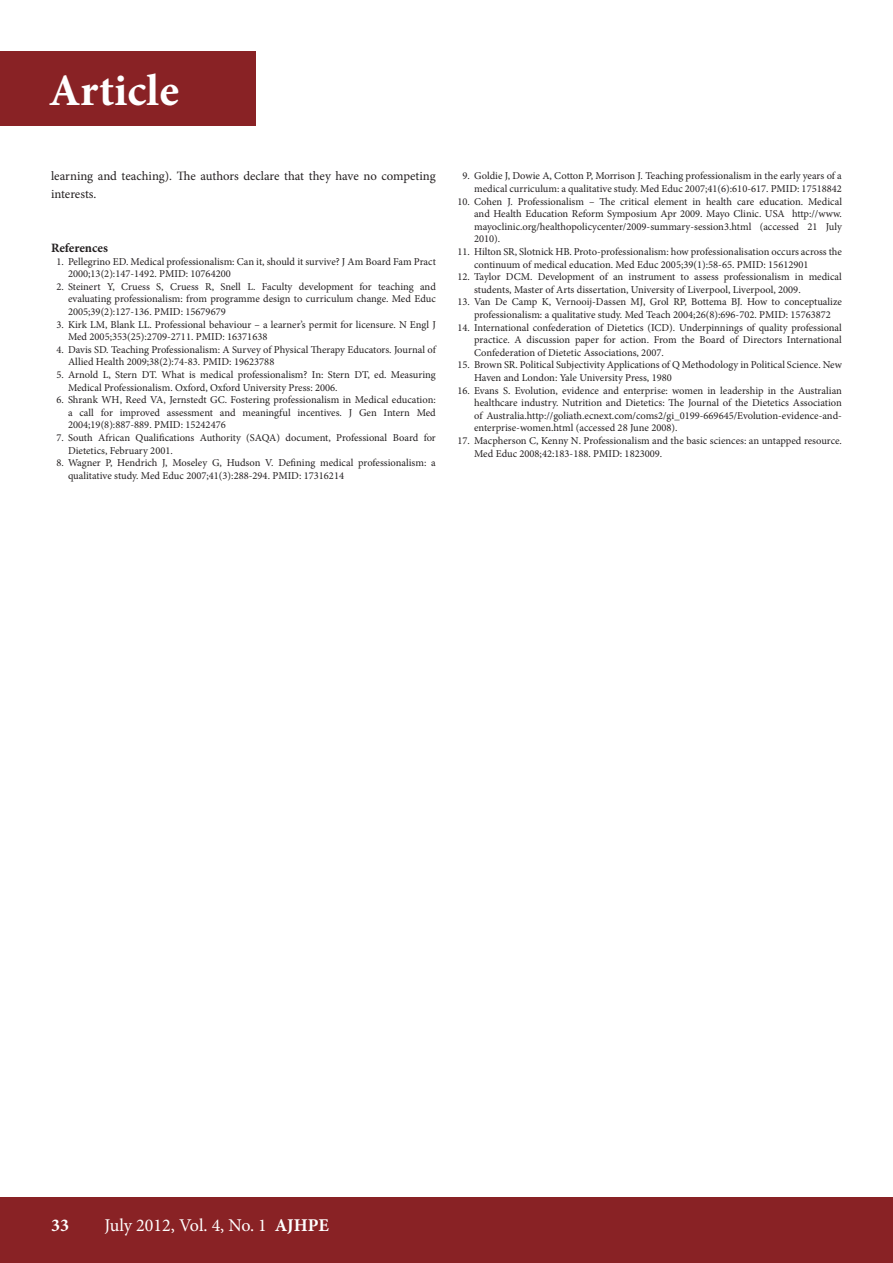
<style>
.page{position:relative;width:893px;height:1263px;background:#fff}
.page>*{position:absolute;margin:0;border:0;box-sizing:border-box;transform-origin:0 0}
.t1{font:700 45px "Minion Pro";letter-spacing:.005em;color:#fff}
.t2{font:18px "Minion Pro";letter-spacing:-.005em;color:#fff}
.t3{font:700 18px "Minion Pro";color:#fff}
.CPD_TEXT{font:12.75px/18px "Minion Pro";letter-spacing:-.005em;color:#231f20}
.REFERENCE_HEADING{font:700 12.75px "Minion Pro";letter-spacing:-.005em;color:#231f20}
.t4{font:10.5px/12.6px "Minion Pro";color:#231f20}
.s1{font-weight:700}
</style>
<div class="page">
<div style="left:0;top:1197px;width:893px;height:66px;background:#892225"></div>
<div style="left:0;top:51px;width:255px;height:74px;background:#892225"></div>
<h1 class="t1" style="left:49px;top:59px;width:132px">Article</h1>
<p class="CPD_TEXT" style="left:51px;top:167px;width:386px">learning and teaching). The authors declare that they have no competing interests.</p>
<p class="REFERENCE_HEADING" style="left:51px;top:239px;width:59px">References</p>
<p class="t4" style="left:68px;top:255px;width:369px;text-indent:-12px">1. Pellegrino ED. Medical professionalism: Can it, should it survive? J Am Board Fam Pract<br>2000;13(2):147-1492. PMID: 10764200</p>
<p class="t4" style="left:68px;top:280px;width:369px;text-align:justify;text-indent:-12px">2. Steinert Y, Cruess S, Cruess R, Snell L. Faculty development for teaching and evaluating professionalism: from programme design to curriculum change. Med Educ 2005;39(2):127-136. PMID: 15679679</p>
<p class="t4" style="left:68px;top:318px;width:369px;text-indent:-12px">3. Kirk LM, Blank LL. Professional behaviour – a learner’s permit for licensure. N Engl J<br>Med 2005;353(25):2709-2711. PMID: 16371638</p>
<p class="t4" style="left:68px;top:343px;width:369px;text-indent:-12px">4. Davis SD. Teaching Professionalism: A Survey of Physical Therapy Educators. Journal of<br>Allied Health 2009;38(2):74-83. PMID: 19623788</p>
<p class="t4" style="left:68px;top:368px;width:369px;text-indent:-12px">5. Arnold L, Stern DT. What is medical professionalism? In: Stern DT, ed. Measuring<br>Medical Professionalism. Oxford, Oxford University Press: 2006.</p>
<p class="t4" style="left:68px;top:394px;width:369px;text-align:justify;text-indent:-12px">6. Shrank WH, Reed VA, Jernstedt GC. Fostering professionalism in Medical education: a call for improved assessment and meaningful incentives. J Gen Intern Med 2004;19(8):887-889. PMID: 15242476</p>
<p class="t4" style="left:68px;top:431px;width:369px;text-indent:-12px">7. South African Qualifications Authority (SAQA) document, Professional Board for<br>Dietetics, February 2001.</p>
<p class="t4" style="left:68px;top:457px;width:369px;text-indent:-12px">8. Wagner P, Hendrich J, Moseley G, Hudson V. Defining medical professionalism: a qualitative study. Med Educ 2007;41(3):288-294. PMID: 17316214</p>
<p class="t4" style="left:462px;top:170px;width:381px;text-align:right">9. Goldie J, Dowie A, Cotton P, Morrison J. Teaching professionalism in the early years of a medical curriculum: a qualitative study. Med Educ 2007;41(6):610-617. PMID: 17518842</p>
<p class="t4" style="left:474px;top:195px;width:369px;text-align:justify;text-indent:-17px">10. Cohen J. Professionalism – The critical element in health care education. Medical and Health Education Reform Symposium Apr 2009. Mayo Clinic. USA http://www. mayoclinic.org/healthopolicycenter/2009-summary-session3.html (accessed 21 July 2010).</p>
<p class="t4" style="left:474px;top:245px;width:369px;text-indent:-17px">11. Hilton SR, Slotnick HB. Proto-professionalism: how professionalisation occurs across the continuum of medical education. Med Educ 2005;39(1):58-65. PMID: 15612901</p>
<p class="t4" style="left:474px;top:271px;width:369px;text-indent:-17px">12. Taylor DCM. Development of an instrument to assess professionalism in medical students, Master of Arts dissertation, University of Liverpool, Liverpool, 2009.</p>
<p class="t4" style="left:457px;top:296px;width:386px;text-align:center">13. Van De Camp K, Vernooij-Dassen MJ, Grol RP, Bottema BJ. How to conceptualize professionalism: a qualitative study. Med Teach 2004;26(8):696-702. PMID: 15763872</p>
<p class="t4" style="left:474px;top:321px;width:369px;text-align:justify;text-indent:-17px">14. International confederation of Dietetics (ICD). Underpinnings of quality professional practice. A discussion paper for action. From the Board of Directors International Confederation of Dietetic Associations, 2007.</p>
<p class="t4" style="left:474px;top:359px;width:369px;text-indent:-17px">15. Brown SR. Political Subjectivity Applications of Q Methodology in Political Science. New<br>Haven and London: Yale University Press, 1980</p>
<p class="t4" style="left:474px;top:384px;width:369px;text-align:justify;text-indent:-17px">16. Evans S. Evolution, evidence and enterprise: women in leadership in the Australian healthcare industry. Nutrition and Dietetics: The Journal of the Dietetics Association of Australia.http://goliath.ecnext.com/coms2/gi_0199-669645/Evolution-evidence-and&shy;enterprise-women.html (accessed 28 June 2008).</p>
<p class="t4" style="left:474px;top:434px;width:369px;text-indent:-17px">17. Macpherson C, Kenny N. Professionalism and the basic sciences: an untapped resource.<br>Med Educ 2008;42:183-188. PMID: 1823009.</p>
<p class="t3" style="left:51px;top:1213px;width:20px">33</p>
<p class="t2" style="left:105px;top:1213px;width:226px">July 2012, Vol. 4, No. 1 <span class="s1">AJHPE</span></p>
</div>
